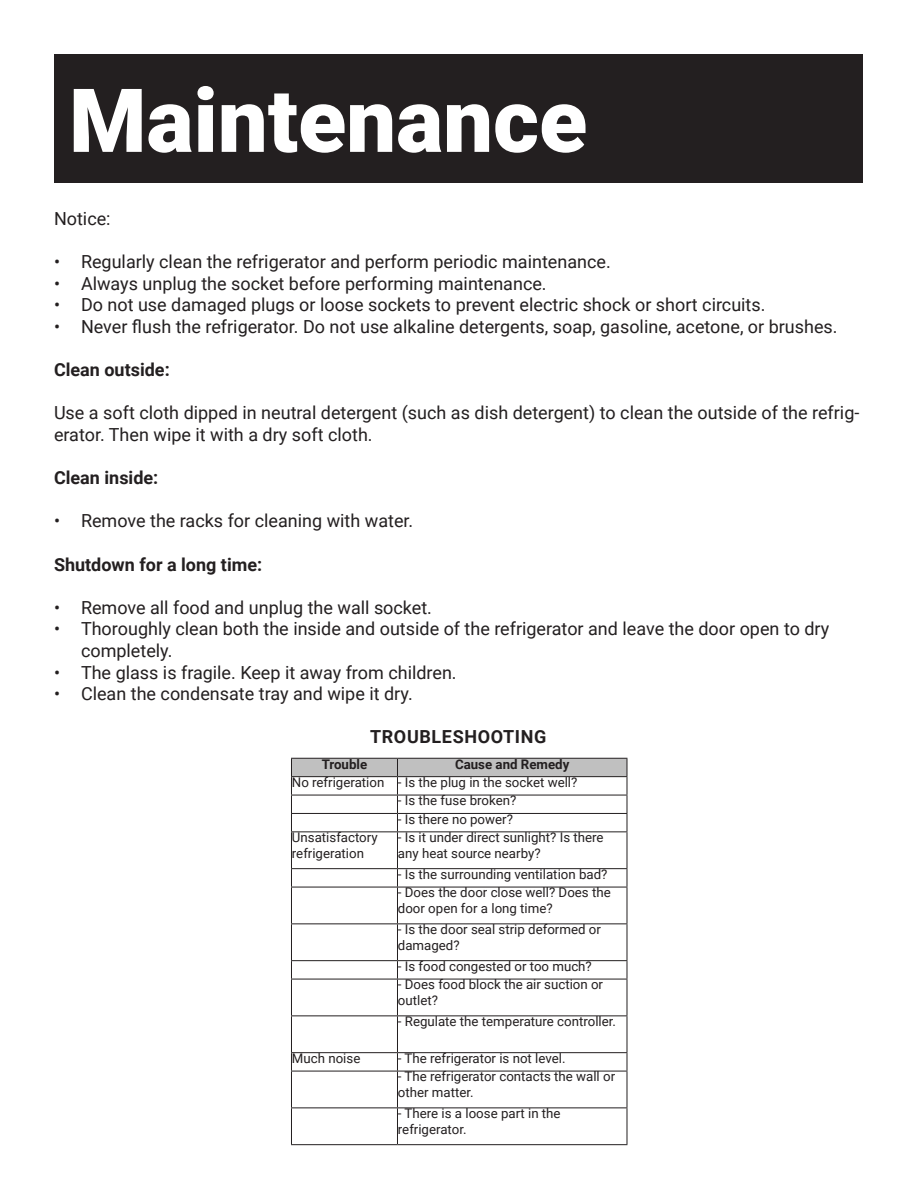
<style>
.page{position:relative;width:918px;height:1188px;background:#fff}
.page>*{position:absolute;margin:0;border:0;box-sizing:border-box;transform-origin:0 0}
.t1{font:900 88.5px "Roboto";color:#fff}
.t2{font:18px/21.6px "Roboto";color:#231f20}
.t3{font:700 18px "Roboto";color:#231f20}
.t4{font:700 18px "Roboto";letter-spacing:.035em;color:#231f20}
.t5{font:13.2px/15.9px "Roboto";color:#231f20}
.t6{font:700 13.2px "Roboto";color:#231f20}
</style>
<div class="page">
<div style="left:54px;top:54px;width:808px;height:128px;background:#231f20"></div>
<hr style="left:291px;top:831px;width:106px;height:1px;background:#231f20">
<hr style="left:397px;top:831px;width:230px;height:1px;background:#231f20">
<hr style="left:291px;top:868px;width:106px;height:1px;background:#231f20">
<hr style="left:397px;top:868px;width:230px;height:1px;background:#231f20">
<hr style="left:291px;top:887px;width:106px;height:1px;background:#231f20">
<hr style="left:397px;top:887px;width:230px;height:1px;background:#231f20">
<hr style="left:291px;top:923px;width:106px;height:1px;background:#231f20">
<hr style="left:397px;top:923px;width:230px;height:1px;background:#231f20">
<hr style="left:291px;top:960px;width:106px;height:1px;background:#231f20">
<hr style="left:397px;top:960px;width:230px;height:1px;background:#231f20">
<hr style="left:291px;top:979px;width:106px;height:1px;background:#231f20">
<hr style="left:397px;top:979px;width:230px;height:1px;background:#231f20">
<hr style="left:291px;top:1015px;width:106px;height:1px;background:#231f20">
<hr style="left:397px;top:1015px;width:230px;height:1px;background:#231f20">
<hr style="left:291px;top:1052px;width:106px;height:1px;background:#231f20">
<hr style="left:397px;top:1052px;width:230px;height:1px;background:#231f20">
<hr style="left:291px;top:1071px;width:106px;height:1px;background:#231f20">
<hr style="left:397px;top:1071px;width:230px;height:1px;background:#231f20">
<hr style="left:291px;top:1107px;width:106px;height:1px;background:#231f20">
<hr style="left:397px;top:1107px;width:230px;height:1px;background:#231f20">
<hr style="left:291px;top:1144px;width:106px;height:1px;background:#231f20">
<hr style="left:397px;top:1144px;width:230px;height:1px;background:#231f20">
<hr style="left:291px;top:832px;width:1px;height:36px;background:#231f20">
<svg style="left:291px;top:869px;width:1px;height:18px"></svg>
<hr style="left:291px;top:888px;width:1px;height:35px;background:#231f20">
<hr style="left:291px;top:924px;width:1px;height:36px;background:#231f20">
<svg style="left:291px;top:961px;width:1px;height:18px"></svg>
<hr style="left:291px;top:980px;width:1px;height:35px;background:#231f20">
<hr style="left:291px;top:1016px;width:1px;height:36px;background:#231f20">
<svg style="left:291px;top:1053px;width:1px;height:18px"></svg>
<hr style="left:291px;top:1072px;width:1px;height:35px;background:#231f20">
<hr style="left:291px;top:1108px;width:1px;height:36px;background:#231f20">
<svg style="left:291px;top:758px;width:337px;height:73px"></svg>
<hr style="left:397px;top:832px;width:1px;height:36px;background:#231f20">
<hr style="left:627px;top:832px;width:1px;height:36px;background:#231f20">
<svg style="left:397px;top:869px;width:1px;height:18px"></svg>
<svg style="left:627px;top:869px;width:1px;height:18px"></svg>
<hr style="left:397px;top:888px;width:1px;height:35px;background:#231f20">
<hr style="left:627px;top:888px;width:1px;height:35px;background:#231f20">
<hr style="left:397px;top:924px;width:1px;height:36px;background:#231f20">
<hr style="left:627px;top:924px;width:1px;height:36px;background:#231f20">
<svg style="left:397px;top:961px;width:1px;height:18px"></svg>
<svg style="left:627px;top:961px;width:1px;height:18px"></svg>
<hr style="left:397px;top:980px;width:1px;height:35px;background:#231f20">
<hr style="left:627px;top:980px;width:1px;height:35px;background:#231f20">
<hr style="left:397px;top:1016px;width:1px;height:36px;background:#231f20">
<hr style="left:627px;top:1016px;width:1px;height:36px;background:#231f20">
<svg style="left:397px;top:1053px;width:1px;height:18px"></svg>
<svg style="left:627px;top:1053px;width:1px;height:18px"></svg>
<hr style="left:397px;top:1072px;width:1px;height:35px;background:#231f20">
<hr style="left:627px;top:1072px;width:1px;height:35px;background:#231f20">
<hr style="left:397px;top:1108px;width:1px;height:36px;background:#231f20">
<hr style="left:627px;top:1108px;width:1px;height:36px;background:#231f20">
<p class="t1" style="left:69px;top:58px;width:520px">Maintenance</p>
<p class="t2" style="left:54px;top:207px;width:58px">Notice:</p>
<p class="t2" style="left:54px;top:250px;width:558px">• Regularly clean the refrigerator and perform periodic maintenance.</p>
<p class="t2" style="left:54px;top:272px;width:494px">• Always unplug the socket before performing maintenance.</p>
<p class="t2" style="left:54px;top:294px;width:713px">• Do not use damaged plugs or loose sockets to prevent electric shock or short circuits.</p>
<p class="t2" style="left:54px;top:315px;width:785px">• Never flush the refrigerator. Do not use alkaline detergents, soap, gasoline, acetone, or brushes.</p>
<p class="t3" style="left:54px;top:357px;width:117px">Clean outside:</p>
<p class="t2" style="left:54px;top:402px;width:807px">Use a soft cloth dipped in neutral detergent (such as dish detergent) to clean the outside of the refrig&shy;erator. Then wipe it with a dry soft cloth.</p>
<p class="t3" style="left:54px;top:465px;width:106px">Clean inside:</p>
<p class="t2" style="left:54px;top:510px;width:361px">• Remove the racks for cleaning with water.</p>
<p class="t3" style="left:54px;top:552px;width:210px">Shutdown for a long time:</p>
<p class="t2" style="left:54px;top:596px;width:379px">• Remove all food and unplug the wall socket.</p>
<p class="t2" style="left:81px;top:618px;width:750px;text-indent:-27px">• Thoroughly clean both the inside and outside of the refrigerator and leave the door open to dry completely.</p>
<p class="t2" style="left:54px;top:661px;width:404px">• The glass is fragile. Keep it away from children.</p>
<p class="t2" style="left:54px;top:682px;width:360px">• Clean the condensate tray and wipe it dry.</p>
<p class="t4" style="left:370px;top:724px;width:178px">TROUBLESHOOTING</p>
<p class="t6" style="left:322px;top:755px;width:47px">Trouble</p>
<p class="t6" style="left:455px;top:755px;width:116px">Cause and Remedy</p>
<p class="t5" style="left:292px;top:774px;width:94px">No refrigeration</p>
<p class="t5" style="left:398px;top:774px;width:181px">- Is the plug in the socket well?</p>
<p class="t5" style="left:398px;top:792px;width:120px">- Is the fuse broken?</p>
<p class="t5" style="left:398px;top:811px;width:117px">- Is there no power?</p>
<p class="t5" style="left:292px;top:829px;width:87px">Unsatisfactory refrigeration</p>
<p class="t5" style="left:398px;top:829px;width:207px">- Is it under direct sunlight? Is there any heat source nearby?</p>
<p class="t5" style="left:398px;top:866px;width:211px">- Is the surrounding ventilation bad?</p>
<p class="t5" style="left:398px;top:884px;width:214px">- Does the door close well? Does the door open for a long time?</p>
<p class="t5" style="left:398px;top:921px;width:205px">- Is the door seal strip deformed or damaged?</p>
<p class="t5" style="left:398px;top:958px;width:195px">- Is food congested or too much?</p>
<p class="t5" style="left:398px;top:976px;width:207px">- Does food block the air suction or outlet?</p>
<p class="t5" style="left:398px;top:1013px;width:220px">- Regulate the temperature controller.</p>
<p class="t5" style="left:292px;top:1050px;width:70px">Much noise</p>
<p class="t5" style="left:398px;top:1050px;width:169px">- The refrigerator is not level.</p>
<p class="t5" style="left:398px;top:1068px;width:219px">- The refrigerator contacts the wall or other matter.</p>
<p class="t5" style="left:398px;top:1105px;width:164px">- There is a loose part in the refrigerator.</p>
</div>
